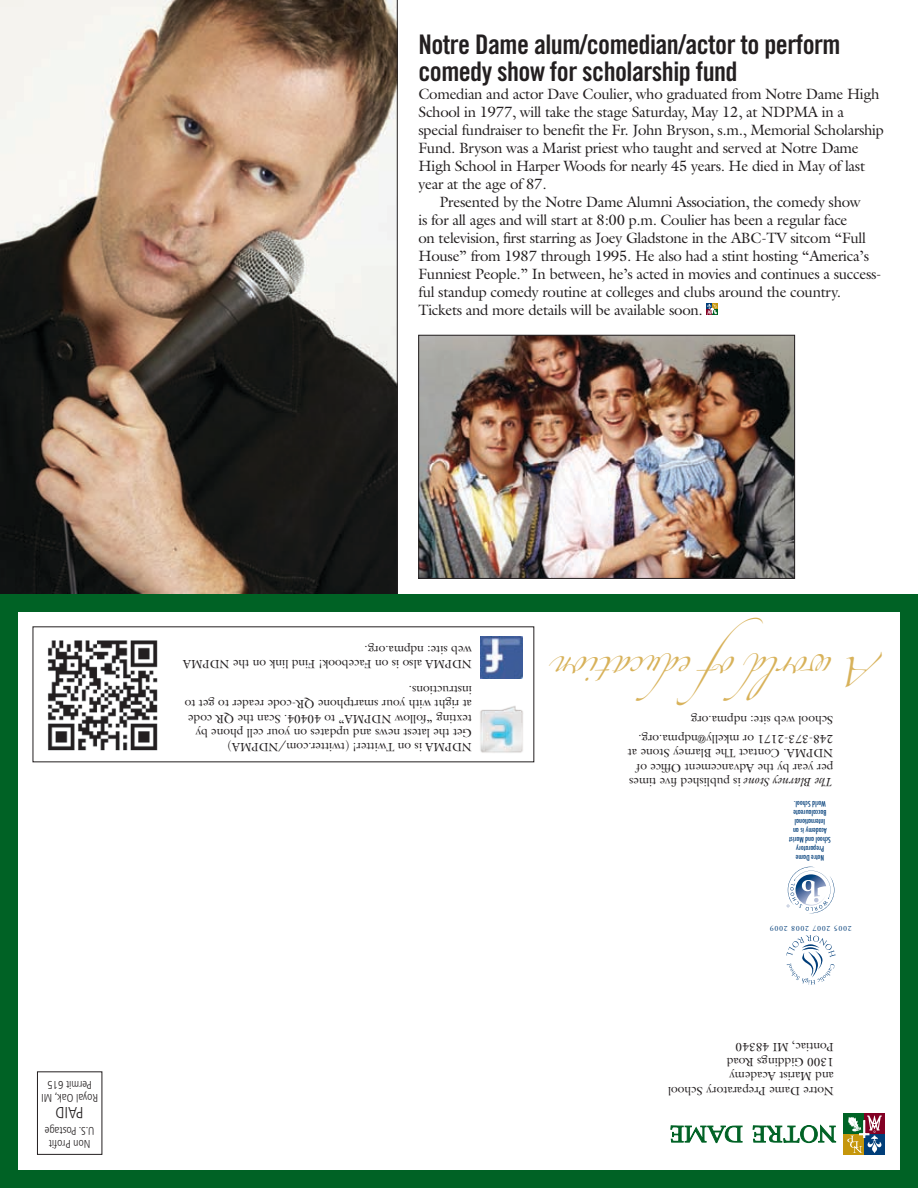
<style>
.page{position:relative;width:918px;height:1188px;background:#fff}
.page>*{position:absolute;margin:0;border:0;box-sizing:border-box;transform-origin:0 0}
.t1{font:27px/27px "Trade Gothic Bold Cond Twenty";letter-spacing:-.02em;color:#231f20}
.t2{font:25.95px "Zapfino";color:#d8b25a}
.t3{font:300 condensed 15.9px "Frutiger";color:#231f20}
.t4{font:15px "Galliard";letter-spacing:-.02em;color:#231f20}
.t5{font:12px/14.4px "Galliard";color:#231f20}
.t6{font:300 condensed 11.25px/13.4px "Frutiger";color:#231f20;text-align:center}
.t7{font:7.8px "Adobe Garamond Pro";letter-spacing:.1em;color:#003d79}
.t8{font:500 condensed 7.5px/9px "Futura";color:#003d79;text-align:center}
.s1{font-style:italic}
</style>
<div class="page">
<svg style="left:0;top:0;width:397px;height:594px"></svg>
<div style="left:0;top:594px;width:918px;height:594px;border:18px solid #006225"></div>
<div style="left:37px;top:1072px;width:65px;height:83px;border:1px solid #231f20"></div>
<svg style="left:753px;top:1124px;width:83px;height:19px"></svg>
<svg style="left:670px;top:1125px;width:73px;height:18px"></svg>
<div style="left:864px;top:1134px;width:21px;height:21px;background:#003e79"></div>
<div style="left:864px;top:1114px;width:21px;height:20px;background:#820024"></div>
<div style="left:844px;top:1134px;width:20px;height:21px;background:#c5960b"></div>
<div style="left:844px;top:1114px;width:20px;height:20px;background:#006325"></div>
<svg style="left:847px;top:1116px;width:35px;height:37px"></svg>
<div style="left:0;top:594px;width:9px;height:594px;background:#006225"></div>
<div style="left:910px;top:594px;width:8px;height:594px;background:#006225"></div>
<div style="left:0;top:1176px;width:918px;height:12px;background:#006225"></div>
<svg style="left:787px;top:867px;width:47px;height:46px"></svg>
<svg style="left:786px;top:935px;width:50px;height:50px"></svg>
<img style="left:480px;top:706px;width:43px;height:47px">
<img style="left:481px;top:636px;width:41px;height:42px">
<img style="left:48px;top:640px;width:110px;height:111px">
<svg style="left:706px;top:303px;width:12px;height:12px"></svg>
<img style="left:420px;top:337px;width:373px;height:240px">
<div style="left:418px;top:335px;width:377px;height:244px;border:1px solid #231f20"></div>
<h1 class="t1" style="left:418px;top:31px;width:424px">Notre Dame alum/comedian/actor to perform comedy show for scholarship fund</h1>
<p class="t4" style="left:418px;top:85px;width:463px">Comedian and actor Dave Coulier, who graduated from Notre Dame High</p>
<p class="t4" style="left:418px;top:103px;width:427px">School in 1977, will take the stage Saturday, May 12, at NDPMA in a</p>
<p class="t4" style="left:418px;top:121px;width:467px">special fundraiser to benefit the Fr. John Bryson, s.m., Memorial Scholarship</p>
<p class="t4" style="left:418px;top:139px;width:442px">Fund. Bryson was a Marist priest who taught and served at Notre Dame</p>
<p class="t4" style="left:418px;top:157px;width:448px">High School in Harper Woods for nearly 45 years. He died in May of last</p>
<p class="t4" style="left:418px;top:175px;width:130px">year at the age of 87.</p>
<p class="t4" style="left:440px;top:193px;width:423px">Presented by the Notre Dame Alumni Association, the comedy show</p>
<p class="t4" style="left:418px;top:211px;width:431px">is for all ages and will start at 8:00 p.m. Coulier has been a regular face</p>
<p class="t4" style="left:418px;top:229px;width:449px">on television, first starring as Joey Gladstone in the ABC-TV sitcom “Full</p>
<p class="t4" style="left:418px;top:247px;width:452px">House” from 1987 through 1995. He also had a stint hosting “America’s</p>
<p class="t4" style="left:418px;top:265px;width:465px">Funniest People.” In between, he’s acted in movies and continues a success-</p>
<p class="t4" style="left:418px;top:283px;width:424px">ful standup comedy routine at colleges and clubs around the country.</p>
<p class="t4" style="left:418px;top:301px;width:286px">Tickets and more details will be available soon.</p>
<p class="t6" style="left:98px;top:1104px;width:58px;rotate:-180deg">Royal Oak, MI<br>Permit 615</p>
<p class="t3" style="left:84px;top:1122px;width:29px;rotate:-180deg">PAID</p>
<p class="t6" style="left:95px;top:1150px;width:51px;rotate:-180deg">Non Profit<br>U.S. Postage</p>
<p class="t5" style="left:472px;top:671px;width:290px;rotate:-180deg">NDPMA also is on Facebook! Find link on the NDPMA web site: ndpma.org.</p>
<p class="t5" style="left:472px;top:755px;width:289px;rotate:-180deg">NDPMA is on Twitter! (twitter.com/NDPMA)<br>Get the latest news and updates on your cell phone by texting “follow NDPMA” to 40404. Scan the QR code at right with your smartphone QR-code reader to get to instructions.</p>
<h2 class="t2" style="left:881px;top:681px;width:327px;rotate:-180deg">A worldofeducation</h2>
<p class="t5" style="left:833px;top:728px;width:144px;rotate:-180deg">School web site: ndpma.org</p>
<p class="t5" style="left:833px;top:790px;width:207px;rotate:-180deg"><span class="s1">The Blarney Stone</span> is published five times per year by the Advancement Office of NDPMA. Contact The Blarney Stone at 248-373-2171 or mkelly@ndpma.org.</p>
<p class="t8" style="left:831px;top:862px;width:43px;rotate:-180deg">Notre Dame<br>Preparatory<br>School and Marist<br>Academy is an<br>International<br>Baccalaureate<br>World School.</p>
<p class="t7" style="left:852px;top:933px;width:84px;rotate:-180deg">2005 2007 2008 2009</p>
<p class="t5" style="left:834px;top:1098px;width:167px;rotate:-180deg">Notre Dame Preparatory School and Marist Academy<br>1300 Giddings Road<br>Pontiac, MI 48340</p>
</div>
